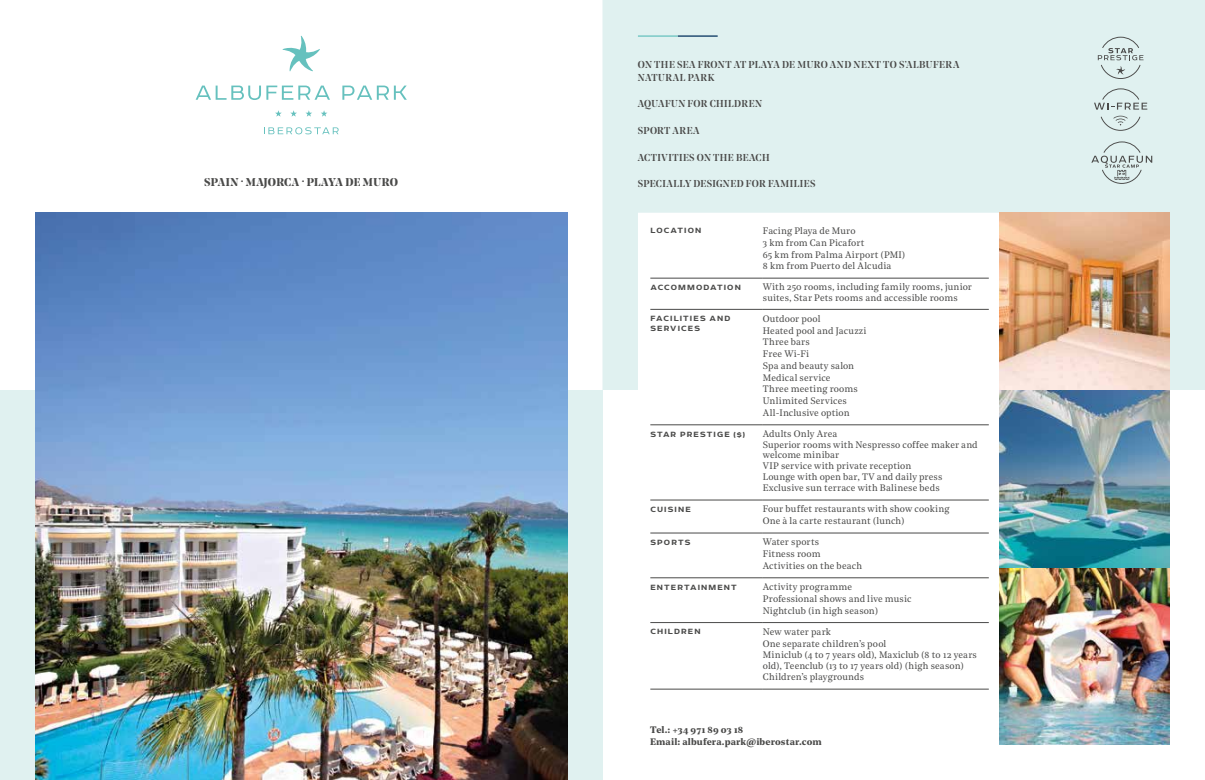
<style>
.page{position:relative;width:1205px;height:780px;background:#fff}
.page>*{position:absolute;margin:0;border:0;box-sizing:border-box;transform-origin:0 0}
.t1{font:700 11.25px "Noe Display";letter-spacing:.015em;color:#4a4a49}
.t2{font:500 10px/12.5px "Noe Display";letter-spacing:.045em;color:#4a4a49}
.t3{font:9.38px/11.8px "Noe Text";letter-spacing:.01em;color:#4a4a49}
.t4{font:700 9.38px/11.2px "Noe Text";letter-spacing:.01em;color:#4a4a49}
.t5{font:700 8.75px/10px "Echoes Sans";letter-spacing:.125em;color:#4a4a49}
</style>
<div class="page">
<svg style="left:602px;top:0;width:603px;height:390px;fill:#e0f1f0"></svg>
<div style="left:0;top:390px;width:35px;height:390px;background:#e0f1f0"></div>
<div style="left:567px;top:390px;width:35px;height:390px;background:#e0f1f0"></div>
<hr style="left:678px;top:35px;width:40px;height:2px;background:#002e5a">
<hr style="left:638px;top:35px;width:40px;height:2px;background:#66c1be">
<img style="left:999px;top:213px;width:170px;height:531px">
<img style="left:35px;top:213px;width:532px;height:567px">
<svg style="left:1098px;top:37px;width:45px;height:42px;background:#ccdad9"></svg>
<svg style="left:1091px;top:141px;width:61px;height:43px;background:#cddcdb"></svg>
<svg style="left:1094px;top:88px;width:53px;height:22px"></svg>
<svg style="left:1100px;top:116px;width:40px;height:15px"></svg>
<svg style="left:283px;top:36px;width:37px;height:35px"></svg>
<svg style="left:264px;top:127px;width:75px;height:7px"></svg>
<svg style="left:275px;top:110px;width:7px;height:7px"></svg>
<svg style="left:290px;top:110px;width:7px;height:7px"></svg>
<svg style="left:305px;top:110px;width:7px;height:7px"></svg>
<svg style="left:321px;top:110px;width:6px;height:7px"></svg>
<svg style="left:196px;top:86px;width:134px;height:14px"></svg>
<svg style="left:342px;top:86px;width:65px;height:14px"></svg>
<hr style="left:650px;top:278px;width:113px;height:1px;background:#4a4a49">
<hr style="left:763px;top:278px;width:226px;height:1px;background:#4a4a49">
<hr style="left:650px;top:309px;width:113px;height:1px;background:#4a4a49">
<hr style="left:763px;top:309px;width:226px;height:1px;background:#4a4a49">
<hr style="left:650px;top:424px;width:113px;height:1px;background:#4a4a49">
<hr style="left:763px;top:424px;width:226px;height:1px;background:#4a4a49">
<hr style="left:650px;top:499px;width:113px;height:1px;background:#4a4a49">
<hr style="left:763px;top:499px;width:226px;height:1px;background:#4a4a49">
<hr style="left:650px;top:532px;width:113px;height:1px;background:#4a4a49">
<hr style="left:763px;top:532px;width:226px;height:1px;background:#4a4a49">
<hr style="left:650px;top:577px;width:113px;height:1px;background:#4a4a49">
<hr style="left:763px;top:577px;width:226px;height:1px;background:#4a4a49">
<hr style="left:650px;top:622px;width:113px;height:1px;background:#4a4a49">
<hr style="left:763px;top:622px;width:226px;height:1px;background:#4a4a49">
<hr style="left:650px;top:688px;width:113px;height:1px;background:#4a4a49">
<hr style="left:763px;top:688px;width:226px;height:1px;background:#4a4a49">
<p class="t2" style="left:638px;top:58px;width:323px">ON THE SEA FRONT AT PLAYA DE MURO AND NEXT TO S’ALBUFERA<br>NATURAL PARK</p>
<p class="t2" style="left:638px;top:97px;width:126px">AQUAFUN FOR CHILDREN</p>
<p class="t2" style="left:638px;top:124px;width:63px">SPORT AREA</p>
<p class="t2" style="left:638px;top:151px;width:133px">ACTIVITIES ON THE BEACH</p>
<p class="t1" style="left:204px;top:174px;width:195px">SPAIN · MAJORCA · PLAYA DE MURO</p>
<p class="t2" style="left:638px;top:177px;width:179px">SPECIALLY DESIGNED FOR FAMILIES</p>
<p class="t5" style="left:650px;top:226px;width:52px">LOCATION</p>
<p class="t3" style="left:763px;top:224px;width:144px">Facing Playa de Muro<br>3 km from Can Picafort<br>65 km from Palma Airport (PMI)<br>8 km from Puerto del Alcudia</p>
<p class="t5" style="left:650px;top:282px;width:92px">ACCOMMODATION</p>
<p class="t3" style="left:763px;top:282px;width:211px;line-height:10px">With 250 rooms, including family rooms, junior suites, Star Pets rooms and accessible rooms</p>
<p class="t5" style="left:650px;top:313px;width:82px">FACILITIES AND<br>SERVICES</p>
<p class="t3" style="left:763px;top:312px;width:105px">Outdoor pool<br>Heated pool and Jacuzzi<br>Three bars<br>Free Wi-Fi<br>Spa and beauty salon<br>Medical service<br>Three meeting rooms<br>Unlimited Services<br>All-Inclusive option</p>
<p class="t5" style="left:650px;top:429px;width:96px">STAR PRESTIGE ($)</p>
<p class="t3" style="left:763px;top:428px;width:216px;line-height:11.1px">Adults Only Area<br>Superior rooms with Nespresso coffee maker and</p>
<p class="t3" style="left:763px;top:448px;width:181px;line-height:11.1px">welcome minibar<br>VIP service with private reception Lounge with open bar, TV and daily press Exclusive sun terrace with Balinese beds</p>
<p class="t5" style="left:650px;top:504px;width:42px">CUISINE</p>
<p class="t3" style="left:763px;top:502px;width:188px">Four buffet restaurants with show cooking<br>One à la carte restaurant (lunch)</p>
<p class="t5" style="left:650px;top:537px;width:42px">SPORTS</p>
<p class="t3" style="left:763px;top:535px;width:101px">Water sports<br>Fitness room<br>Activities on the beach</p>
<p class="t5" style="left:650px;top:582px;width:88px">ENTERTAINMENT</p>
<p class="t3" style="left:763px;top:580px;width:150px">Activity programme<br>Professional shows and live music<br>Nightclub (in high season)</p>
<p class="t5" style="left:650px;top:626px;width:52px">CHILDREN</p>
<p class="t3" style="left:763px;top:625px;width:216px">New water park<br>One separate children’s pool<br>Miniclub (4 to 7 years old), Maxiclub (8 to 12 years</p>
<p class="t3" style="left:763px;top:658px;width:203px">old), Teenclub (13 to 17 years old) (high season)<br>Children’s playgrounds</p>
<p class="t4" style="left:650px;top:723px;width:173px">Tel.: +34 971 89 03 18<br>Email: albufera.park@iberostar.com</p>
</div>
